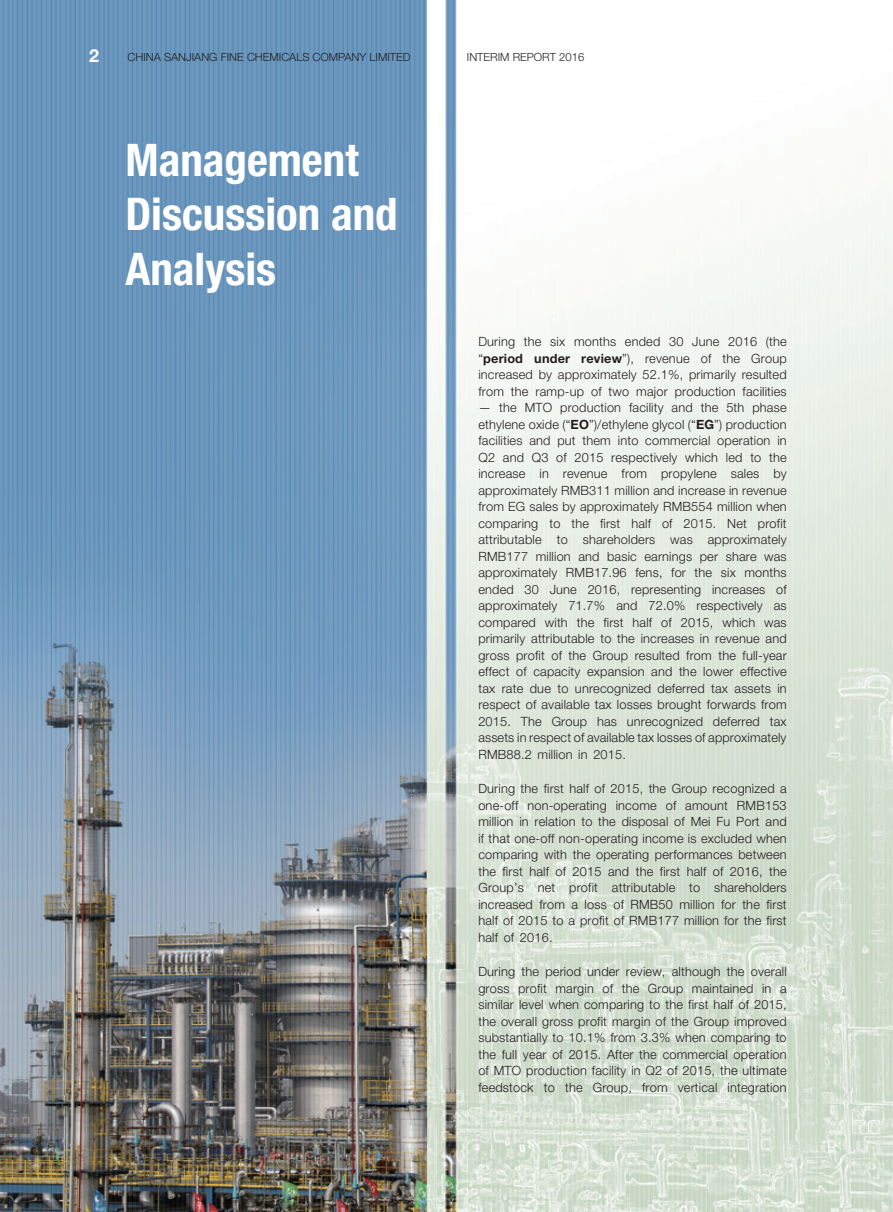
<style>
.page{position:relative;width:893px;height:1212px;background:#fff}
.page>*{position:absolute;margin:0;border:0;box-sizing:border-box;transform-origin:0 0}
.t1{font:700 condensed 45px/54px "Helvetica Neue LT Std";color:#fff}
.t2{font:700 18px "Helvetica Neue LT Std";color:#fff}
._01_Body_Text{font:300 12.75px/16.5px "Helvetica Neue LT Std";letter-spacing:.015em;color:#231f20;text-align:justify}
.t3{font:300 11.25px "Helvetica Neue LT Std";color:#231f20}
.s1{font-weight:700}
</style>
<div class="page">
<img style="left:0;top:0;width:892px;height:1212px">
<hr style="left:892px;top:0;width:1px;height:1212px;background:#67c9cf">
<p class="t2" style="left:89px;top:45px;width:12px">2</p>
<p class="t3" style="left:128px;top:50px;width:284px">CHINA SANJIANG FINE CHEMICALS COMPANY LIMITED</p>
<p class="t3" style="left:467px;top:50px;width:119px">INTERIM REPORT 2016</p>
<p class="t1" style="left:125px;top:133px;width:274px">Management<br>Discussion and<br>Analysis</p>
<p class="_01_Body_Text" style="left:478px;top:333px;width:310px">During the six months ended 30 June 2016 (the “<span class="s1">period under review</span>”), revenue of the Group increased by approximately 52.1%, primarily resulted from the ramp-up of two major production facilities</p>
<p class="_01_Body_Text" style="left:478px;top:399px;width:310px">— the MTO production facility and the 5th phase ethylene oxide (“<span class="s1">EO</span>”)/ethylene glycol (“<span class="s1">EG</span>”) production facilities and put them into commercial operation in Q2 and Q3 of 2015 respectively which led to the increase in revenue from propylene sales by approximately RMB311 million and increase in revenue from EG sales by approximately RMB554 million when comparing to the first half of 2015. Net profit attributable to shareholders was approximately RMB177 million and basic earnings per share was approximately RMB17.96 fens, for the six months ended 30 June 2016, representing increases of approximately 71.7% and 72.0% respectively as compared with the first half of 2015, which was primarily attributable to the increases in revenue and gross profit of the Group resulted from the full-year effect of capacity expansion and the lower effective tax rate due to unrecognized deferred tax assets in respect of available tax losses brought forwards from 2015. The Group has unrecognized deferred tax assets in respect of available tax losses of approximately RMB88.2 million in 2015.</p>
<p class="_01_Body_Text" style="left:478px;top:780px;width:310px">During the first half of 2015, the Group recognized a one-off non-operating income of amount RMB153 million in relation to the disposal of Mei Fu Port and if that one-off non-operating income is excluded when comparing with the operating performances between the first half of 2015 and the first half of 2016, the Group’s net profit attributable to shareholders increased from a loss of RMB50 million for the first half of 2015 to a profit of RMB177 million for the first half of 2016.</p>
<p class="_01_Body_Text" style="left:478px;top:963px;width:310px">During the period under review, although the overall gross profit margin of the Group maintained in a similar level when comparing to the first half of 2015, the overall gross profit margin of the Group improved substantially to 10.1% from 3.3% when comparing to the full year of 2015. After the commercial operation of MTO production facility in Q2 of 2015, the ultimate feedstock to the Group, from vertical integration</p>
</div>
